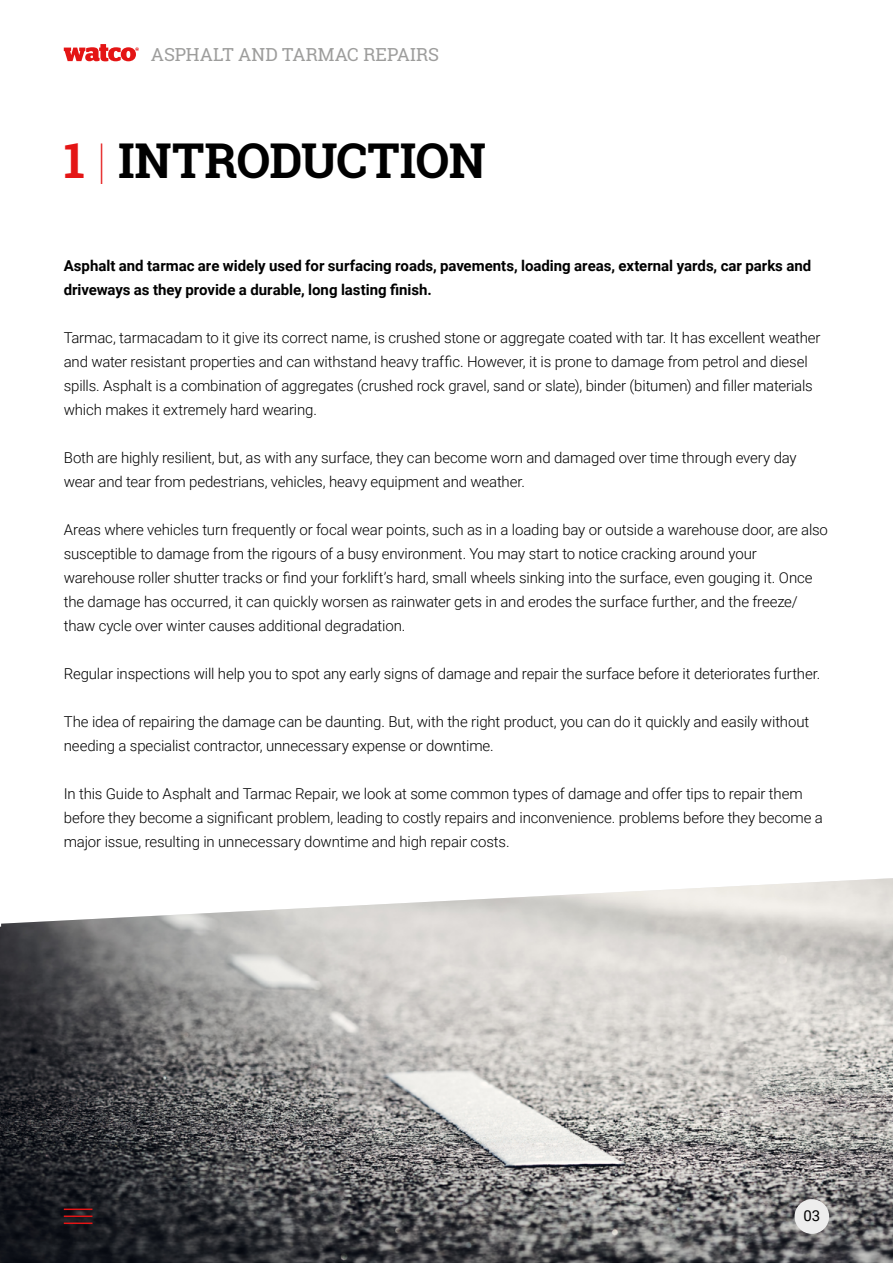
<style>
.page{position:relative;width:893px;height:1263px;background:#fff}
.page>*{position:absolute;margin:0;border:0;box-sizing:border-box;transform-origin:0 0}
.t1{font:700 48px "Roboto Slab";letter-spacing:-.02em;color:#000}
.t2{font:18px "Roboto Slab";letter-spacing:.005em;color:#9d9d9c}
.t3{font:300 15px/24px "Roboto";letter-spacing:-.01em;color:#000}
.t4{font:700 15px/24px "Roboto";color:#000}
.t5{font:15px "Roboto";color:#000}
.s1{color:#e41515}
.s2{font-family:"Roboto";font-weight:100;color:#e41515}
</style>
<div class="page">
<img style="left:0;top:878px;width:893px;height:385px">
<svg style="left:64px;top:44px;width:75px;height:17px"></svg>
<hr style="left:64px;top:1222px;width:28px;height:2px;background:#e41515">
<hr style="left:64px;top:1215px;width:28px;height:2px;background:#e41515">
<hr style="left:64px;top:1208px;width:28px;height:2px;background:#e41515">
<div style="left:794px;top:1199px;width:35px;height:35px;background:#ededed;border-radius:50%"></div>
<p class="t2" style="left:151px;top:43px;width:290px">ASPHALT AND TARMAC REPAIRS</p>
<h1 class="t1" style="left:64px;top:128px;width:423px"><span class="s1">1</span> <span class="s2">|</span> INTRODUCTION</h1>
<p class="t4" style="left:64px;top:253px;width:749px">Asphalt and tarmac are widely used for surfacing roads, pavements, loading areas, external yards, car parks and driveways as they provide a durable, long lasting finish.</p>
<p class="t3" style="left:64px;top:325px;width:758px">Tarmac, tarmacadam to it give its correct name, is crushed stone or aggregate coated with tar. It has excellent weather and water resistant properties and can withstand heavy traffic. However, it is prone to damage from petrol and diesel spills. Asphalt is a combination of aggregates (crushed rock gravel, sand or slate), binder (bitumen) and filler materials which makes it extremely hard wearing.</p>
<p class="t3" style="left:64px;top:445px;width:734px">Both are highly resilient, but, as with any surface, they can become worn and damaged over time through every day wear and tear from pedestrians, vehicles, heavy equipment and weather.</p>
<p class="t3" style="left:64px;top:517px;width:766px">Areas where vehicles turn frequently or focal wear points, such as in a loading bay or outside a warehouse door, are also susceptible to damage from the rigours of a busy environment. You may start to notice cracking around your warehouse roller shutter tracks or find your forklift’s hard, small wheels sinking into the surface, even gouging it. Once the damage has occurred, it can quickly worsen as rainwater gets in and erodes the surface further, and the freeze/ thaw cycle over winter causes additional degradation.</p>
<p class="t3" style="left:64px;top:661px;width:758px">Regular inspections will help you to spot any early signs of damage and repair the surface before it deteriorates further.</p>
<p class="t3" style="left:64px;top:709px;width:747px">The idea of repairing the damage can be daunting. But, with the right product, you can do it quickly and easily without needing a specialist contractor, unnecessary expense or downtime.</p>
<p class="t3" style="left:64px;top:781px;width:761px">In this Guide to Asphalt and Tarmac Repair, we look at some common types of damage and offer tips to repair them before they become a significant problem, leading to costly repairs and inconvenience. problems before they become a major issue, resulting in unnecessary downtime and high repair costs.</p>
<p class="t5" style="left:803px;top:1205px;width:19px">03</p>
</div>
